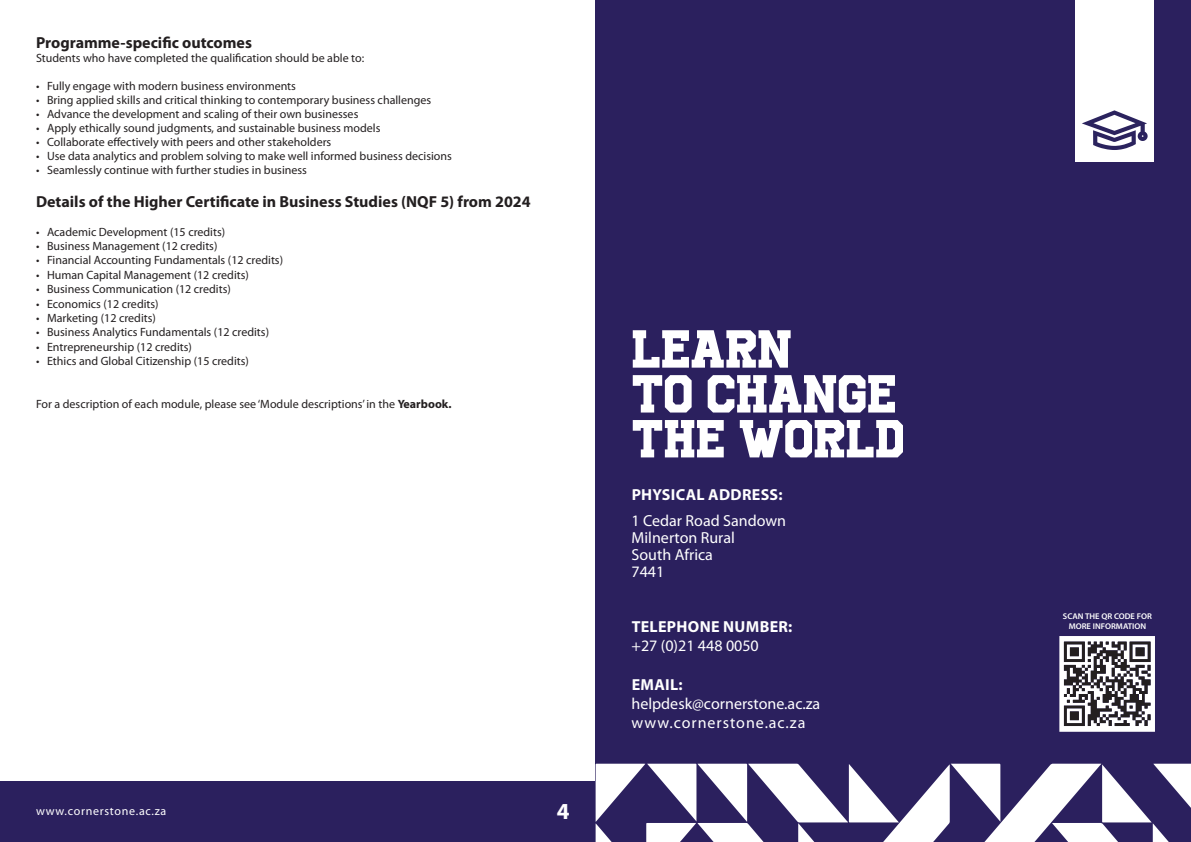
<style>
.page{position:relative;width:1191px;height:842px;background:#fff}
.page>*{position:absolute;margin:0;border:0;box-sizing:border-box;transform-origin:0 0}
.t1{font:700 23px "Myriad Pro";color:#fff}
.t2{font:16px "Myriad Pro";color:#fff}
.t3{font:700 16px "Myriad Pro";color:#231f20}
.t4{font:700 16px "Myriad Pro";letter-spacing:.02em;color:#fff}
.t5{font:16px "Myriad Pro";letter-spacing:.06em;color:#fff}
.t6{font:12px "Myriad Pro";color:#231f20}
.t7{font:12px "Myriad Pro";letter-spacing:.06em;color:#fff}
.t8{font:600 8.3px/10px "Myriad Pro";color:#fff;text-align:center}
.s1{font-weight:700}
</style>
<div class="page">
<div style="left:0;top:781px;width:595px;height:61px;background:#2b205e"></div>
<div style="left:595px;top:0;width:596px;height:842px;background:#2b205e"></div>
<svg style="left:1059px;top:636px;width:96px;height:96px;background:#9a989c"></svg>
<svg style="left:633px;top:330px;width:157px;height:38px"></svg>
<svg style="left:633px;top:375px;width:58px;height:37px"></svg>
<svg style="left:707px;top:375px;width:188px;height:37px"></svg>
<svg style="left:633px;top:420px;width:90px;height:37px"></svg>
<svg style="left:740px;top:420px;width:163px;height:37px"></svg>
<svg style="left:595px;top:763px;width:596px;height:79px"></svg>
<div style="left:1075px;top:0;width:78px;height:162px;background:#fff"></div>
<svg style="left:1082px;top:110px;width:65px;height:40px"></svg>
<p class="t3" style="left:36px;top:32px;width:217px">Programme-specific outcomes</p>
<p class="t6" style="left:36px;top:51px;width:330px">Students who have completed the qualification should be able to:</p>
<p class="t6" style="left:36px;top:79px;width:261px">• Fully engage with modern business environments</p>
<p class="t6" style="left:36px;top:93px;width:397px">• Bring applied skills and critical thinking to contemporary business challenges</p>
<p class="t6" style="left:36px;top:107px;width:324px">• Advance the development and scaling of their own businesses</p>
<p class="t6" style="left:36px;top:121px;width:346px">• Apply ethically sound judgments, and sustainable business models</p>
<p class="t6" style="left:36px;top:135px;width:297px">• Collaborate effectively with peers and other stakeholders</p>
<p class="t6" style="left:36px;top:149px;width:417px">• Use data analytics and problem solving to make well informed business decisions</p>
<p class="t6" style="left:36px;top:163px;width:272px">• Seamlessly continue with further studies in business</p>
<p class="t3" style="left:36px;top:191px;width:496px">Details of the Higher Certificate in Business Studies (NQF 5) from 2024</p>
<p class="t6" style="left:36px;top:224px;width:191px">• Academic Development (15 credits)</p>
<p class="t6" style="left:36px;top:239px;width:183px">• Business Management (12 credits)</p>
<p class="t6" style="left:36px;top:253px;width:249px">• Financial Accounting Fundamentals (12 credits)</p>
<p class="t6" style="left:36px;top:267px;width:214px">• Human Capital Management (12 credits)</p>
<p class="t6" style="left:36px;top:282px;width:196px">• Business Communication (12 credits)</p>
<p class="t6" style="left:36px;top:296px;width:124px">• Economics (12 credits)</p>
<p class="t6" style="left:36px;top:311px;width:121px">• Marketing (12 credits)</p>
<p class="t6" style="left:36px;top:325px;width:235px">• Business Analytics Fundamentals (12 credits)</p>
<p class="t6" style="left:36px;top:339px;width:157px">• Entrepreneurship (12 credits)</p>
<p class="t6" style="left:36px;top:354px;width:214px">• Ethics and Global Citizenship (15 credits)</p>
<p class="t6" style="left:36px;top:397px;width:417px">For a description of each module, please see ‘Module descriptions’ in the <span class="s1">Yearbook.</span></p>
<p class="t7" style="left:36px;top:803px;width:132px">www.cornerstone.ac.za</p>
<p class="t1" style="left:556px;top:796px;width:14px">4</p>
<p class="t4" style="left:631px;top:484px;width:152px">PHYSICAL ADDRESS:</p>
<p class="t2" style="left:631px;top:511px;width:156px">1 Cedar Road Sandown</p>
<p class="t2" style="left:631px;top:528px;width:105px">Milnerton Rural</p>
<p class="t2" style="left:631px;top:545px;width:83px">South Africa</p>
<p class="t2" style="left:631px;top:562px;width:34px">7441</p>
<p class="t4" style="left:631px;top:616px;width:162px">TELEPHONE NUMBER:</p>
<p class="t2" style="left:631px;top:636px;width:129px">+27 (0)21 448 0050</p>
<p class="t4" style="left:631px;top:674px;width:52px">EMAIL:</p>
<p class="t2" style="left:631px;top:694px;width:190px">helpdesk@cornerstone.ac.za</p>
<p class="t5" style="left:631px;top:713px;width:175px">www.cornerstone.ac.za</p>
<p class="t8" style="left:1063px;top:611px;width:90px">SCAN THE QR CODE FOR<br>MORE INFORMATION</p>
</div>
